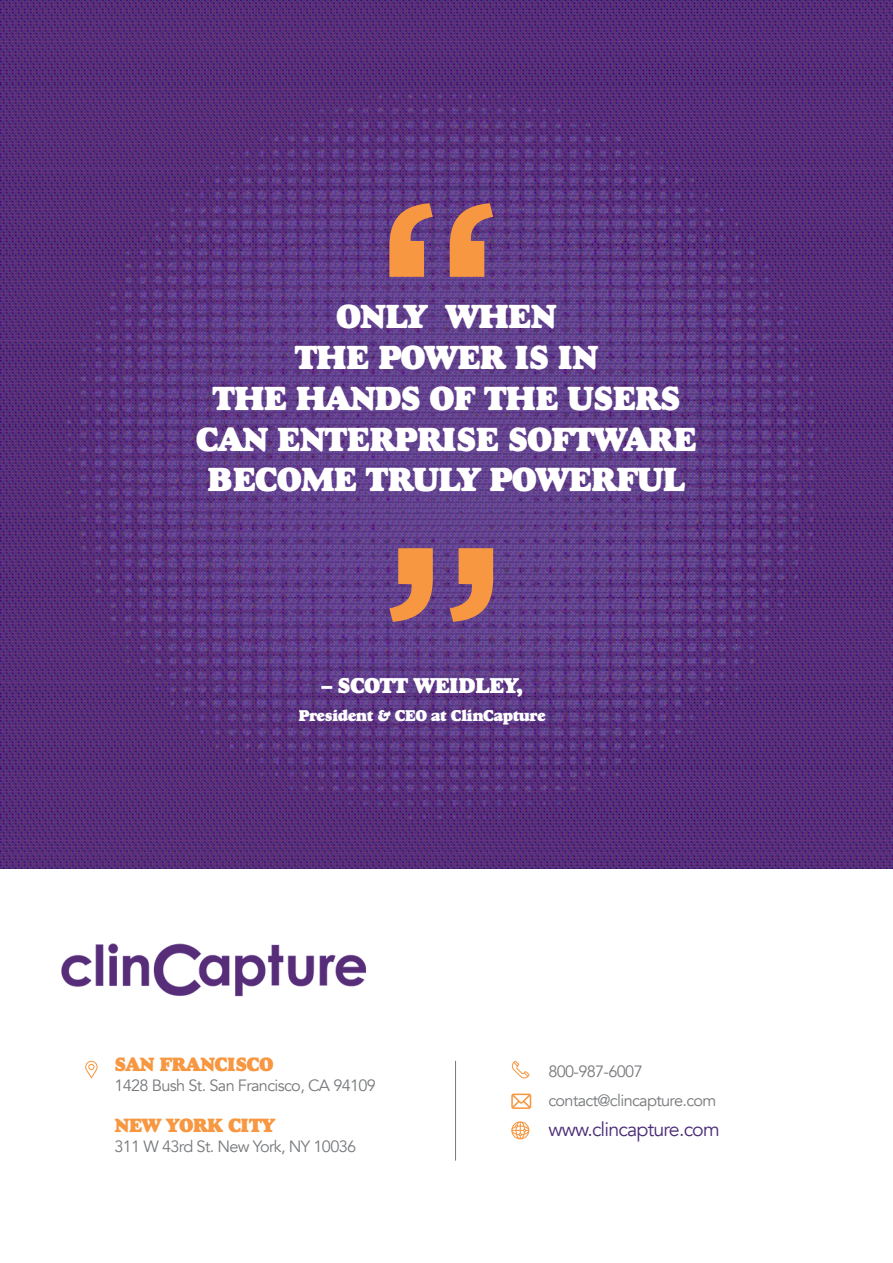
<style>
.page{position:relative;width:893px;height:1263px;background:#fff}
.page>*{position:absolute;margin:0;border:0;box-sizing:border-box;transform-origin:0 0}
.t1{font:34.05px/40.8px "Goudy Std Heavyface";letter-spacing:-.04em;color:#fff;text-align:center}
.t2{font:21.9px "Goudy Std Heavyface";letter-spacing:-.04em;color:#fff}
.t3{font:19.5px "Goudy Std Heavyface";letter-spacing:-.04em;color:#f79741}
.t4{font:19.5px "Avenir";letter-spacing:-.04em;color:#4b2c75}
.t5{font:16.35px/29.4px "Avenir";letter-spacing:-.04em;color:#76787b}
.t6{font:15.9px "Goudy Std Heavyface";letter-spacing:-.04em;color:#fff}
</style>
<div class="page">
<svg style="left:511px;top:1061px;width:19px;height:18px"></svg>
<svg style="left:511px;top:1121px;width:18px;height:18px"></svg>
<svg style="left:511px;top:1093px;width:20px;height:16px"></svg>
<svg style="left:85px;top:1061px;width:13px;height:17px"></svg>
<hr style="left:455px;top:1061px;width:1px;height:99px;background:#76787b">
<img style="left:0;top:0;width:893px;height:869px">
<svg style="left:389px;top:203px;width:104px;height:74px;background:#b26d60"></svg>
<svg style="left:389px;top:548px;width:104px;height:74px;background:#b36f63"></svg>
<img style="left:61px;top:943px;width:305px;height:54px">
<p class="t1" style="left:196px;top:296px;width:503px">ONLY WHEN<br>THE POWER IS IN<br>THE HANDS OF THE USERS<br>CAN ENTERPRISE SOFTWARE<br>BECOME TRULY POWERFUL</p>
<p class="t2" style="left:321px;top:672px;width:203px">– SCOTT WEIDLEY,</p>
<p class="t6" style="left:298px;top:706px;width:249px">President &amp; CEO at ClinCapture</p>
<p class="t3" style="left:114px;top:1053px;width:161px">SAN FRANCISCO</p>
<p class="t5" style="left:114px;top:1071px;width:263px">1428 Bush St. San Francisco, CA 94109</p>
<p class="t3" style="left:114px;top:1114px;width:162px">NEW YORK CITY</p>
<p class="t5" style="left:114px;top:1132px;width:243px">311 W 43rd St. New York, NY 10036</p>
<p class="t5" style="left:548px;top:1057px;width:170px">800-987-6007 contact@clincapture.com</p>
<p class="t4" style="left:548px;top:1117px;width:173px">www.clincapture.com</p>
</div>
